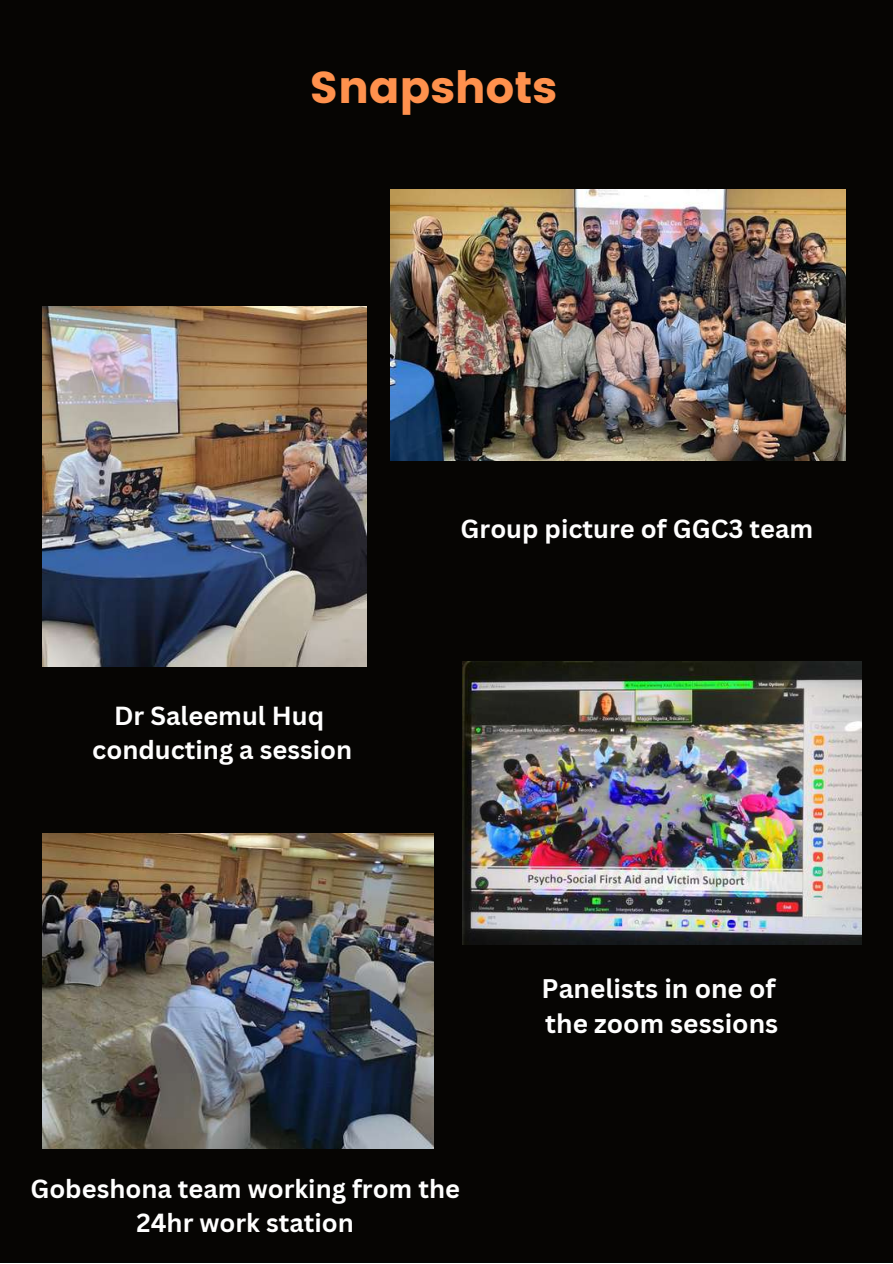
<style>
.page{position:relative;width:893px;height:1264px;background:#fff}
.page>*{position:absolute;margin:0;border:0;box-sizing:border-box;transform-origin:0 0}
.t1{font:44.4px "Poppins";letter-spacing:-.005em;color:#ff914d}
.t2{font:700 26.25px/35.8px "Canva Sans";color:#fff}
.t3{font:700 25.5px/34.8px "Canva Sans";color:#fff;text-align:center}
</style>
<div class="page">
<div style="left:0;top:0;width:892px;height:1262px;background:#060503"></div>
<img style="left:390px;top:190px;width:455px;height:270px">
<img style="left:42px;top:306px;width:324px;height:360px">
<img style="left:462px;top:661px;width:399px;height:283px">
<img style="left:42px;top:833px;width:391px;height:315px">
<h1 class="t1" style="left:309px;top:62px;width:249px">Snapshots</h1>
<p class="t3" style="left:92px;top:697px;width:261px">Dr Saleemul Huq conducting a session</p>
<p class="t3" style="left:460px;top:511px;width:354px">Group picture of GGC3 team</p>
<p class="t2" style="left:541px;top:969px;width:238px">Panelists in one of the zoom sessions</p>
<p class="t3" style="left:30px;top:1170px;width:431px">Gobeshona team working from the<br>24hr work station</p>
</div>
